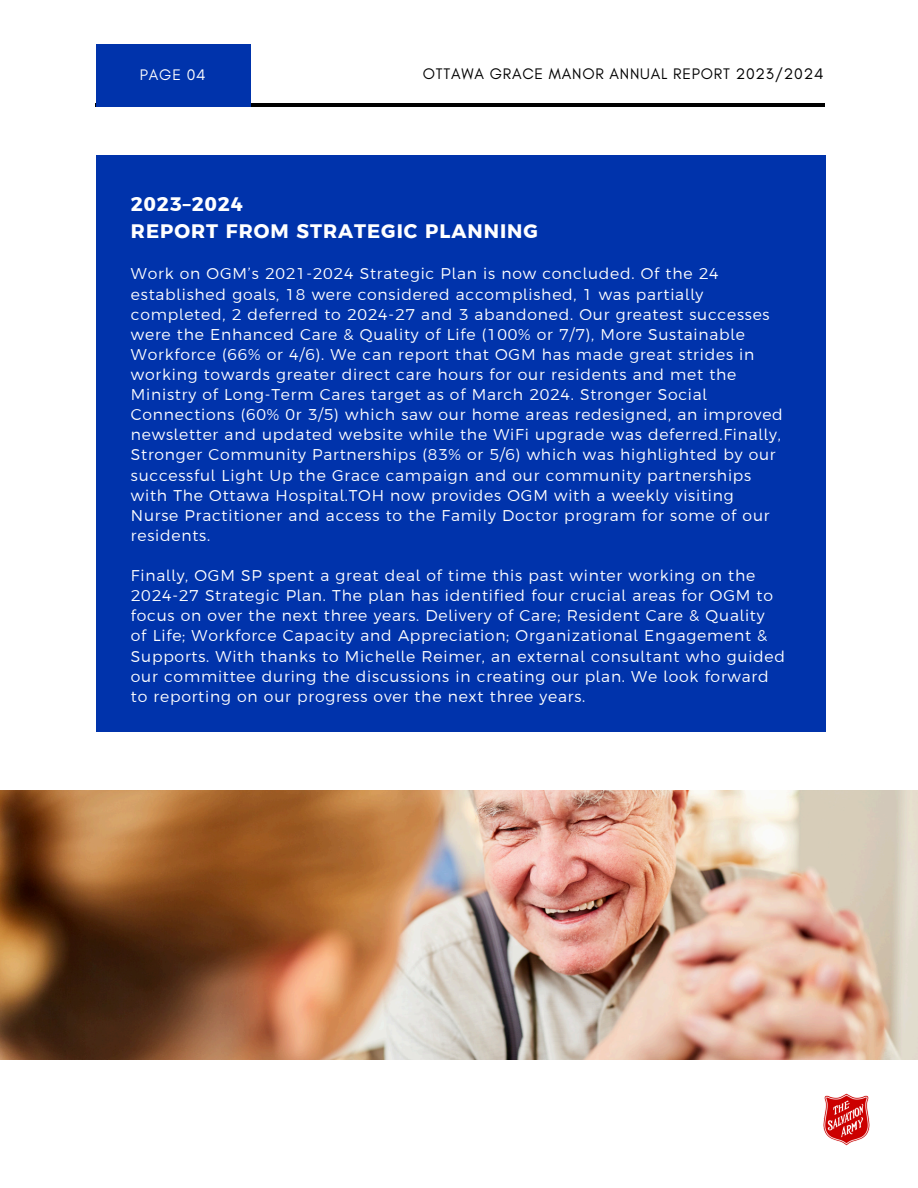
<style>
.page{position:relative;width:918px;height:1188px;background:#fff}
.page>*{position:absolute;margin:0;border:0;box-sizing:border-box;transform-origin:0 0}
.t1{font:700 19.5px/27px "Argentum Sans";letter-spacing:.05em;color:#fff}
.t2{font:300 15.6px/20.1px "Argentum Sans";letter-spacing:.05em;color:#fff}
.t3{font:15.6px "Glacial Indifference";letter-spacing:.05em;color:#000}
.t4{font:15.6px "Glacial Indifference";letter-spacing:.05em;color:#fff}
</style>
<div class="page">
<hr style="left:95px;top:103px;width:729px;height:4px;background:#000">
<div style="left:96px;top:44px;width:155px;height:62px;background:#0033ab"></div>
<img style="left:0;top:791px;width:918px;height:268px">
<img style="left:824px;top:1093px;width:46px;height:53px">
<div style="left:96px;top:155px;width:730px;height:577px;background:#0033ab"></div>
<p class="t4" style="left:140px;top:65px;width:67px">PAGE 04</p>
<p class="t3" style="left:423px;top:65px;width:402px">OTTAWA GRACE MANOR ANNUAL REPORT 2023/2024</p>
<h2 class="t1" style="left:131px;top:191px;width:409px">2023–2024<br>REPORT FROM STRATEGIC PLANNING</h2>
<p class="t2" style="left:131px;top:264px;width:653px">Work on OGM’s 2021-2024 Strategic Plan is now concluded. Of the 24 established goals, 18 were considered accomplished, 1 was partially completed, 2 deferred to 2024-27 and 3 abandoned. Our greatest successes were the Enhanced Care &amp; Quality of Life (100% or 7/7), More Sustainable Workforce (66% or 4/6). We can report that OGM has made great strides in working towards greater direct care hours for our residents and met the Ministry of Long-Term Cares target as of March 2024. Stronger Social Connections (60% 0r 3/5) which saw our home areas redesigned, an improved newsletter and updated website while the WiFi upgrade was deferred.Finally, Stronger Community Partnerships (83% or 5/6) which was highlighted by our successful Light Up the Grace campaign and our community partnerships with The Ottawa Hospital.TOH now provides OGM with a weekly visiting Nurse Practitioner and access to the Family Doctor program for some of our residents.</p>
<h1 class="t2" style="left:131px;top:565px;width:656px">Finally, OGM SP spent a great deal of time this past winter working on the 2024-27 Strategic Plan. The plan has identified four crucial areas for OGM to focus on over the next three years. Delivery of Care; Resident Care &amp; Quality<br>of Life; Workforce Capacity and Appreciation; Organizational Engagement &amp; Supports. With thanks to Michelle Reimer, an external consultant who guided our committee during the discussions in creating our plan. We look forward to reporting on our progress over the next three years.</h1>
</div>
